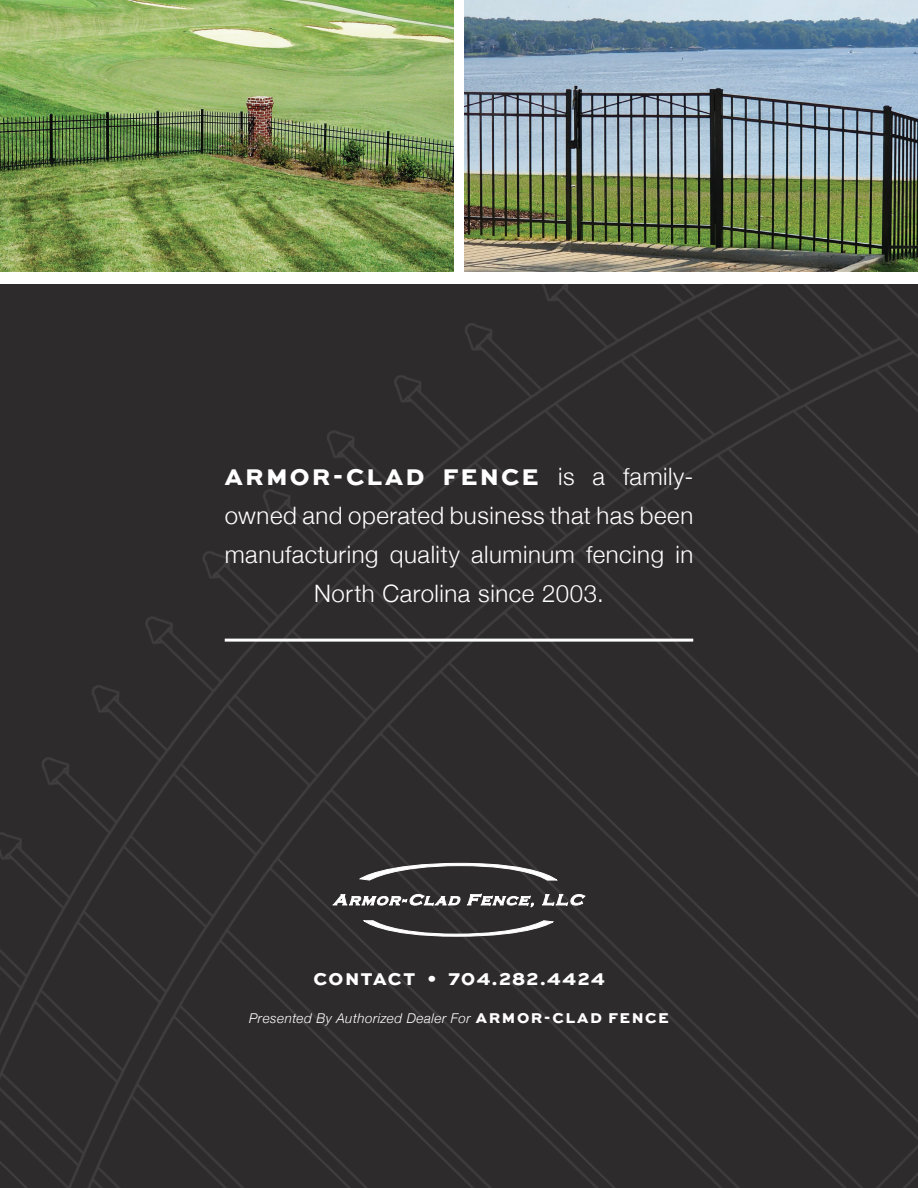
<style>
.page{position:relative;width:918px;height:1188px;background:#fff}
.page>*{position:absolute;margin:0;border:0;box-sizing:border-box;transform-origin:0 0}
.t1{font:300 24px/39px "Helvetica Neue";letter-spacing:.025em;color:#fff;text-align:center}
.t2{font:800 18px "Sweet Sans Pro";letter-spacing:.08em;color:#fff}
.t3{font:italic 300 13.5px "Helvetica Neue";letter-spacing:.035em;color:#fff}
.s1{font-family:"Sweet Sans Pro";font-weight:800}
.s2{font-family:"Sweet Sans Pro";font-weight:800;font-style:normal;font-size:15px}
</style>
<div class="page">
<div style="left:0;top:284px;width:918px;height:904px;background:#2e2b2c"></div>
<svg style="left:333px;top:894px;width:252px;height:13px"></svg>
<svg style="left:359px;top:862px;width:199px;height:19px"></svg>
<svg style="left:363px;top:921px;width:191px;height:16px"></svg>
<img style="left:465px;top:0;width:453px;height:272px">
<img style="left:0;top:0;width:453px;height:272px">
<hr style="left:225px;top:639px;width:468px;height:3px;background:#fff">
<p class="t1" style="left:225px;top:455px;width:470px"><span class="s1">ARMOR-CLAD FENCE</span> is a family&shy;owned and operated business that has been manufacturing quality aluminum fencing in North Carolina since 2003.</p>
<p class="t2" style="left:313px;top:965px;width:293px">CONTACT • 704.282.4424</p>
<p class="t3" style="left:249px;top:1008px;width:421px">Presented By Authorized Dealer For <span class="s2">ARMOR-CLAD FENCE</span></p>
</div>
